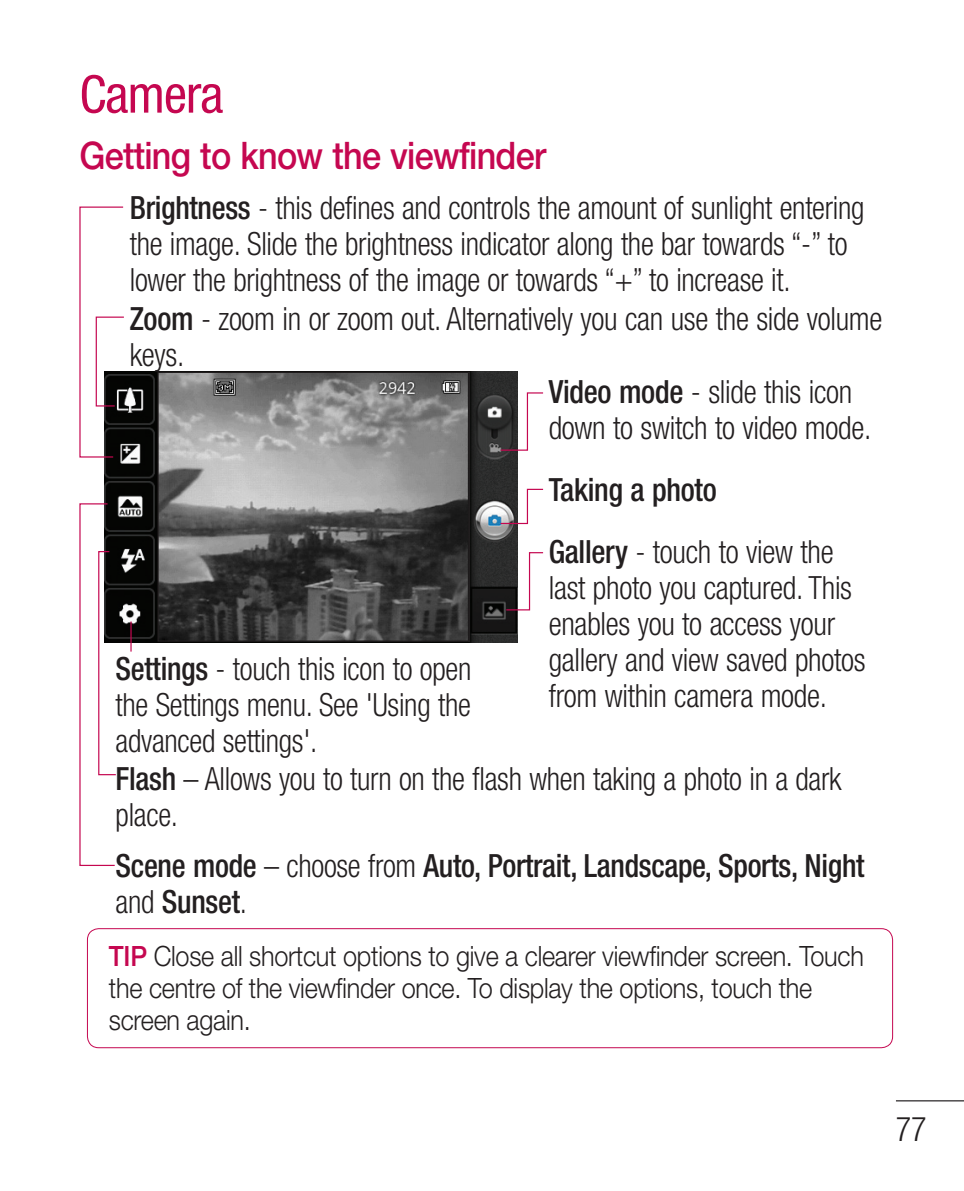
<style>
.page{position:relative;width:964px;height:1191px;background:#fff}
.page>*{position:absolute;margin:0;border:0;box-sizing:border-box;transform-origin:0 0}
.t1{font:condensed 52px "Helvetica Neue LT Pro";letter-spacing:-.02em;color:#c50750}
.t2{font:500 38px "Helvetica Neue LT Pro";letter-spacing:-.02em;color:#c50750;scale:.9 1}
.t3{font:300 condensed 34px "Helvetica Neue LT Pro";color:#231f20;scale:.95 1}
.t4{font:300 condensed 32px/36px "Helvetica Neue LT Pro";letter-spacing:-.01em;color:#231f20;scale:.94 1}
.t5{font:300 condensed 32px/36px "Helvetica Neue LT Pro";letter-spacing:-.01em;color:#231f20;scale:.95 1}
.t6{font:500 condensed 32px/36px "Helvetica Neue LT Pro";letter-spacing:-.01em;color:#231f20;scale:.94 1}
.t7{font:500 condensed 32px/62px "Helvetica Neue LT Pro";letter-spacing:-.01em;color:#231f20;scale:.95 1}
.t8{font:300 28px/32px "Helvetica Neue LT Pro";letter-spacing:-.01em;color:#231f20;scale:.9 1}
.s1{font-weight:500}
.s2{font-weight:300}
.s3{font-weight:500;color:#c50750}
</style>
<div class="page">
<hr style="left:896px;top:1100px;width:68px;height:1px;background:#231f20">
<img style="left:105px;top:371px;width:412px;height:271px">
<img style="left:159px;top:373px;width:309px;height:266px">
<div style="left:157px;top:371px;width:313px;height:270px;border:1px solid #231f20"></div>
<svg style="left:79px;top:503px;width:38px;height:363px"></svg>
<hr style="left:130px;top:621px;width:2px;height:30px;background:#c50750">
<svg style="left:79px;top:206px;width:46px;height:252px"></svg>
<svg style="left:499px;top:392px;width:45px;height:59px"></svg>
<div style="left:87px;top:928px;width:806px;height:120px;border:1px solid #c50750;border-radius:11px"></div>
<svg style="left:499px;top:488px;width:45px;height:36px"></svg>
<svg style="left:505px;top:551px;width:39px;height:60px"></svg>
<h1 class="t1" style="left:79px;top:64px;width:145px">Camera</h1>
<p class="t2" style="left:79px;top:132px;width:520px">Getting to know the viewfinder</p>
<p class="t4" style="left:130px;top:189px;width:783px"><span class="s1">Brightness</span> - this defines and controls the amount of sunlight entering the image. Slide the brightness indicator along the bar towards “-” to lower the brightness of the image or towards “+” to increase it.</p>
<p class="t5" style="left:130px;top:301px;width:794px"><span class="s1">Zoom</span> - zoom in or zoom out. Alternatively you can use the side volume keys.</p>
<p class="t4" style="left:116px;top:650px;width:380px;text-align:justify"><span class="s1">Settings</span> - touch this icon to open the Settings menu. See 'Using the advanced settings'.</p>
<p class="t5" style="left:549px;top:373px;width:341px"><span class="s1">Video mode</span> - slide this icon down to switch to video mode.</p>
<p class="t7" style="left:549px;top:458px;width:301px">Taking a photo<br>Gallery <span class="s2">- touch to view the</span></p>
<p class="t5" style="left:549px;top:569px;width:335px">last photo you captured. This enables you to access your gallery and view saved photos from within camera mode.</p>
<p class="t4" style="left:116px;top:760px;width:773px"><span class="s1">Flash</span> – Allows you to turn on the flash when taking a photo in a dark place.</p>
<p class="t6" style="left:116px;top:847px;width:798px">Scene mode <span class="s2">– choose from</span> Auto, Portrait, Landscape, Sports, Night <span class="s2">and</span> Sunset<span class="s2">.</span></p>
<p class="t8" style="left:109px;top:939px;width:840px"><span class="s3">TIP</span> Close all shortcut options to give a clearer viewfinder screen. Touch the centre of the viewfinder once. To display the options, touch the screen again.</p>
<p class="t3" style="left:896px;top:1109px;width:34px">77</p>
</div>
